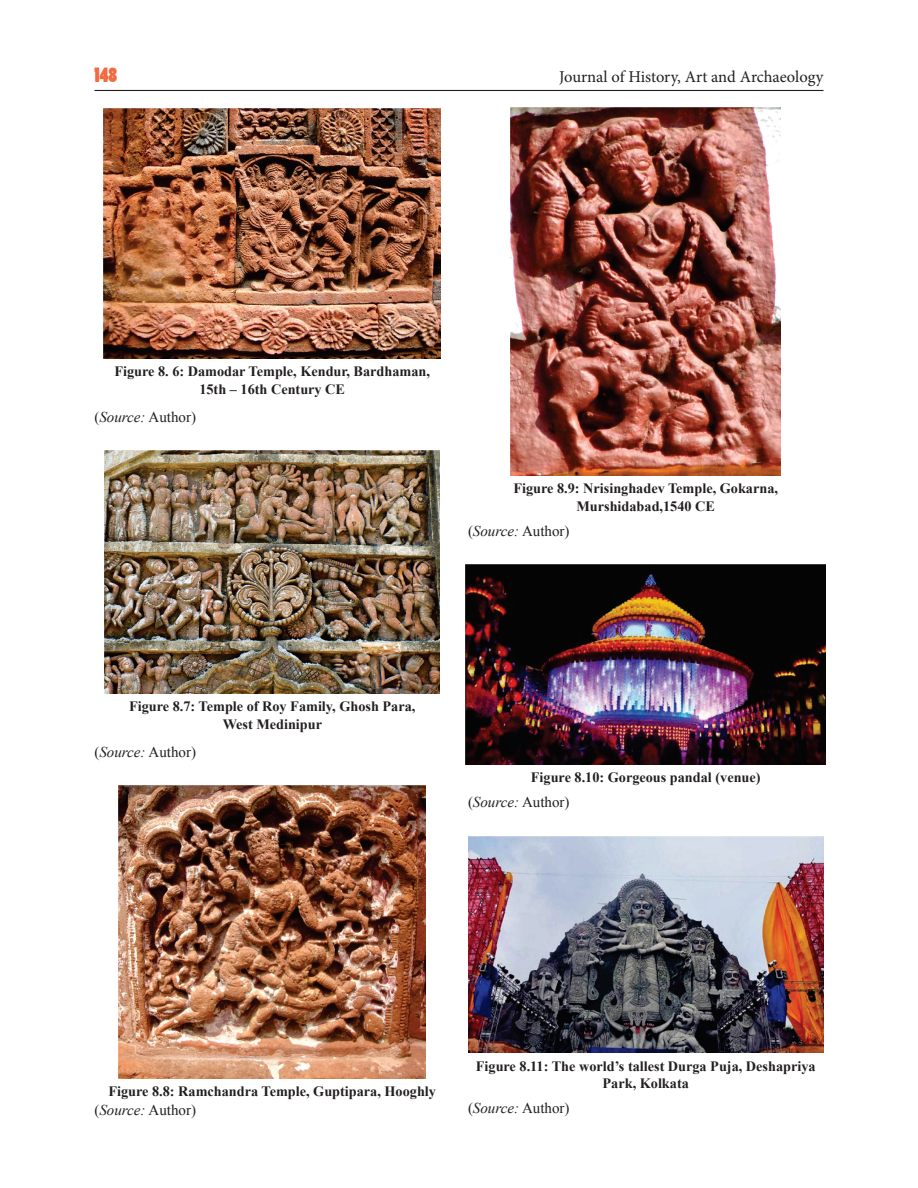
<style>
.page{position:relative;width:918px;height:1188px;background:#fff}
.page>*{position:absolute;margin:0;border:0;box-sizing:border-box;transform-origin:0 0}
.t1{font:19.5px "Poplar Std";color:#f26b41}
.t2{font:16.5px "Minion Pro";letter-spacing:-.005em;color:#231f20}
.ref{font:15px "Times New Roman";color:#231f20}
.t3{font:700 14.25px/17.9px "Times New Roman";color:#231f20;text-align:center}
.s1{font-style:italic}
</style>
<div class="page">
<hr style="left:94px;top:90px;width:730px;height:1px;background:#231f20">
<img style="left:104px;top:108px;width:337px;height:251px">
<img style="left:105px;top:451px;width:335px;height:243px">
<img style="left:119px;top:786px;width:307px;height:292px">
<img style="left:511px;top:108px;width:270px;height:367px">
<img style="left:466px;top:564px;width:360px;height:201px">
<img style="left:468px;top:837px;width:356px;height:215px">
<h1 class="t1" style="left:94px;top:65px;width:24px">148</h1>
<p class="t2" style="left:559px;top:66px;width:266px">Journal of History, Art and Archaeology</p>
<p class="t3" style="left:114px;top:362px;width:317px">Figure 8. 6: Damodar Temple, Kendur, Bardhaman,<br>15th – 16th Century CE</p>
<p class="ref" style="left:94px;top:406px;width:103px">(<span class="s1">Source:</span> Author)</p>
<p class="t3" style="left:513px;top:479px;width:266px">Figure 8.9: Nrisinghadev Temple, Gokarna,<br>Murshidabad,1540 CE</p>
<p class="ref" style="left:468px;top:520px;width:103px">(<span class="s1">Source:</span> Author)</p>
<p class="t3" style="left:129px;top:697px;width:288px">Figure 8.7: Temple of Roy Family, Ghosh Para,<br>West Medinipur</p>
<p class="ref" style="left:94px;top:741px;width:103px">(<span class="s1">Source:</span> Author)</p>
<p class="t3" style="left:531px;top:768px;width:231px">Figure 8.10: Gorgeous pandal (venue)</p>
<p class="ref" style="left:468px;top:792px;width:103px">(<span class="s1">Source:</span> Author)</p>
<p class="t3" style="left:108px;top:1082px;width:329px">Figure 8.8: Ramchandra Temple, Guptipara, Hooghly</p>
<p class="ref" style="left:94px;top:1099px;width:103px">(<span class="s1">Source:</span> Author)</p>
<p class="t3" style="left:476px;top:1057px;width:341px">Figure 8.11: The world’s tallest Durga Puja, Deshapriya<br>Park, Kolkata</p>
<p class="ref" style="left:468px;top:1098px;width:103px">(<span class="s1">Source:</span> Author)</p>
</div>
